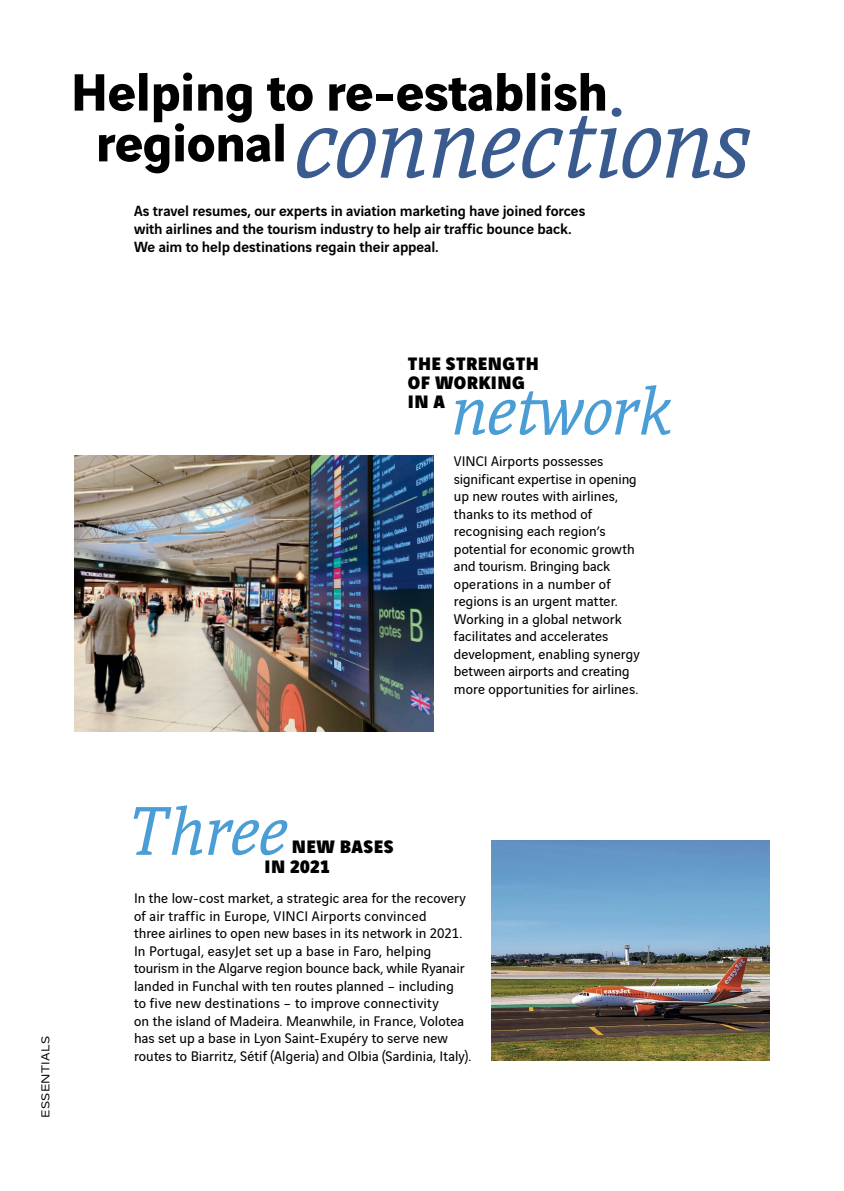
<style>
.page{position:relative;width:844px;height:1191px;background:#fff}
.page>*{position:absolute;margin:0;border:0;box-sizing:border-box;transform-origin:0 0}
.t1{font:italic 105px "Vinci Serif";color:#395b8f}
.t2{font:italic 73.5px "Vinci Serif";color:#4b9dd6}
.t3{font:700 56px/50.8px "Vinci Sans";letter-spacing:-.01em;color:#000}
.t4{font:900 19.25px/19.2px "Vinci Sans";letter-spacing:.02em;color:#000}
.t5{font:500 15.75px/18.4px "Vinci Sans";letter-spacing:-.005em;color:#000}
.t6{font:14.88px/17.5px "Vinci Sans";letter-spacing:.005em;color:#000}
.t7{font:12.25px "Vinci Sans Expanded";letter-spacing:.01em;color:#000}
</style>
<div class="page">
<img style="left:74px;top:455px;width:359px;height:277px">
<hr style="left:843px;top:0;width:1px;height:730px;background:#e3e3e3">
<img style="left:491px;top:840px;width:278px;height:220px">
<h3 class="t3" style="left:95px;top:61px;width:514px;text-indent:-25px">Helping to re-establish regional</h3>
<h1 class="t1" style="left:295px;top:70px;width:456px">connections</h1>
<p class="t5" style="left:134px;top:200px;width:453px">As travel resumes, our experts in aviation marketing have joined forces with airlines and the tourism industry to help air traffic bounce back.<br>We aim to help destinations regain their appeal.</p>
<p class="t4" style="left:408px;top:351px;width:132px">THE STRENGTH<br>OF WORKING<br>IN A</p>
<h2 class="t2" style="left:451px;top:359px;width:221px">network</h2>
<p class="t6" style="left:453px;top:451px;width:187px">VINCI Airports possesses significant expertise in opening up new routes with airlines, thanks to its method of recognising each region’s potential for economic growth and tourism. Bringing back operations in a number of regions is an urgent matter.<br>Working in a global network facilitates and accelerates development, enabling synergy between airports and creating more opportunities for airlines.</p>
<p class="t7" style="left:37px;top:1117px;width:83px;rotate:-90deg">ESSENTIALS</p>
<h2 class="t2" style="left:129px;top:779px;width:160px">Three</h2>
<p class="t4" style="left:264px;top:854px;width:67px">IN 2021</p>
<p class="t4" style="left:292px;top:835px;width:103px">NEW BASES</p>
<p class="t6" style="left:134px;top:888px;width:339px">In the low-cost market, a strategic area for the recovery of air traffic in Europe, VINCI Airports convinced<br>three airlines to open new bases in its network in 2021.<br>In Portugal, easyJet set up a base in Faro, helping tourism in the Algarve region bounce back, while Ryanair landed in Funchal with ten routes planned – including<br>to five new destinations – to improve connectivity<br>on the island of Madeira. Meanwhile, in France, Volotea has set up a base in Lyon Saint-Exupéry to serve new routes to Biarritz, Sétif (Algeria) and Olbia (Sardinia, Italy).</p>
</div>
